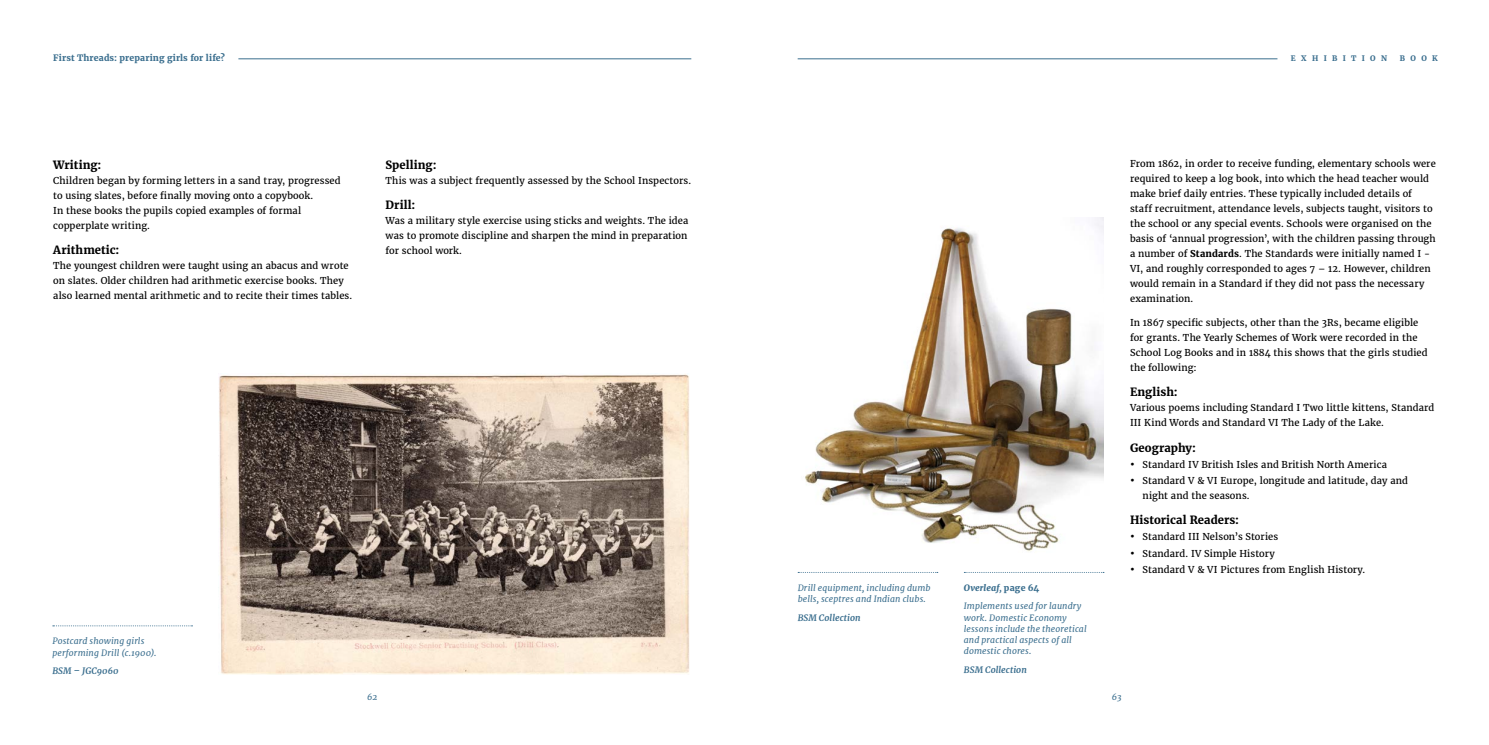
<style>
.page{position:relative;width:1489px;height:745px;background:#fff}
.page>*{position:absolute;margin:0;border:0;box-sizing:border-box;transform-origin:0 0}
.t1{font:700 11.25px "Merriweather";letter-spacing:.005em;color:#000}
.t2{font:9.38px/15px "Merriweather";letter-spacing:.01em;color:#000}
.t3{font:italic 8.75px/11.2px "Merriweather";letter-spacing:.01em;color:#3a6e8e}
.t4{font:italic 700 8.75px "Merriweather";letter-spacing:.01em;color:#3a6e8e}
.t5{font:700 8.75px "Merriweather";letter-spacing:.015em;color:#3a6e8e}
.t6{font:700 7.5px "Merriweather";letter-spacing:.715em;color:#3a6e8e}
.s1{font-weight:900}
.s2{font-weight:900;font-style:normal}
.s3{font-weight:700}
.s4{font-weight:700;font-size:11.25px}
</style>
<div class="page">
<hr style="left:238px;top:59px;width:453px;height:1px;background:#3a6e8e">
<hr style="left:797px;top:59px;width:480px;height:1px;background:#3a6e8e">
<svg style="left:53px;top:625px;width:139px;height:1px"></svg>
<img style="left:219px;top:374px;width:471px;height:299px">
<img style="left:805px;top:218px;width:298px;height:334px">
<p class="t5" style="left:53px;top:52px;width:173px">First Threads: preparing girls for life?</p>
<p class="t1" style="left:53px;top:158px;width:50px">Writing:</p>
<p class="t2" style="left:53px;top:173px;width:289px">Children began by forming letters in a sand tray, progressed to using slates, before finally moving onto a copybook.<br>In these books the pupils copied examples of formal copperplate writing.</p>
<p class="t1" style="left:53px;top:243px;width:68px">Arithmetic:</p>
<p class="t2" style="left:53px;top:258px;width:300px">The youngest children were taught using an abacus and wrote on slates. Older children had arithmetic exercise books. They also learned mental arithmetic and to recite their times tables.</p>
<p class="t1" style="left:385px;top:158px;width:52px">Spelling:</p>
<p class="t2" style="left:385px;top:173px;width:307px">This was a subject frequently assessed by the School Inspectors.</p>
<p class="t1" style="left:385px;top:198px;width:31px">Drill:</p>
<p class="t2" style="left:385px;top:213px;width:304px;text-align:justify">Was a military style exercise using sticks and weights. The idea was to promote discipline and sharpen the mind in preparation for school work.</p>
<p class="t3" style="left:52px;top:635px;width:106px">Postcard showing girls performing Drill (c.1900).</p>
<p class="t4" style="left:52px;top:665px;width:68px">BSM – JGC9060</p>
<p class="t3" style="left:367px;top:691px;width:12px">62</p>
<p class="t6" style="left:1290px;top:53px;width:98px">EXHIBITION</p>
<p class="t6" style="left:1399px;top:53px;width:39px">BOOK</p>
<p class="t3" style="left:797px;top:582px;width:134px">Drill equipment, including dumb bells, sceptres and Indian clubs.</p>
<p class="t4" style="left:797px;top:611px;width:64px">BSM Collection</p>
<p class="t3" style="left:963px;top:578px;width:119px;line-height:18.4px"><span class="s1">Overleaf,</span> <span class="s2">page 64<br></span>Implements used for laundry</p>
<p class="t3" style="left:963px;top:611px;width:124px">work. Domestic Economy lessons include the theoretical and practical aspects of all domestic chores.</p>
<p class="t4" style="left:963px;top:663px;width:64px">BSM Collection</p>
<p class="t2" style="left:1129px;top:156px;width:307px">From 1862, in order to receive funding, elementary schools were required to keep a log book, into which the head teacher would make brief daily entries. These typically included details of staff recruitment, attendance levels, subjects taught, visitors to the school or any special events. Schools were organised on the basis of ‘annual progression’, with the children passing through a number of <span class="s3">Standards</span>. The Standards were initially named I - VI, and roughly corresponded to ages 7 – 12. However, children would remain in a Standard if they did not pass the necessary examination.</p>
<p class="t2" style="left:1129px;top:315px;width:299px">In 1867 specific subjects, other than the 3Rs, became eligible for grants. The Yearly Schemes of Work were recorded in the School Log Books and in 1884 this shows that the girls studied the following:</p>
<p class="t1" style="left:1129px;top:385px;width:49px">English:</p>
<p class="t2" style="left:1129px;top:400px;width:306px">Various poems including Standard I Two little kittens, Standard<br>III Kind Words and Standard VI The Lady of the Lake.</p>
<p class="t1" style="left:1129px;top:440px;width:67px">Geography:</p>
<p class="t2" style="left:1129px;top:456px;width:258px"><span class="s4">•</span> Standard IV British Isles and British North America</p>
<p class="t2" style="left:1142px;top:473px;width:267px;text-indent:-12px"><span class="s4">•</span> Standard V &amp; VI Europe, longitude and latitude, day and night and the seasons.</p>
<p class="t1" style="left:1129px;top:513px;width:110px">Historical Readers:</p>
<p class="t2" style="left:1129px;top:529px;width:150px"><span class="s4">•</span> Standard III Nelson’s Stories</p>
<p class="t2" style="left:1129px;top:545px;width:146px"><span class="s4">•</span> Standard. IV Simple History</p>
<p class="t2" style="left:1129px;top:562px;width:237px"><span class="s4">•</span> Standard V &amp; VI Pictures from English History.</p>
<p class="t3" style="left:1111px;top:691px;width:11px">63</p>
</div>
